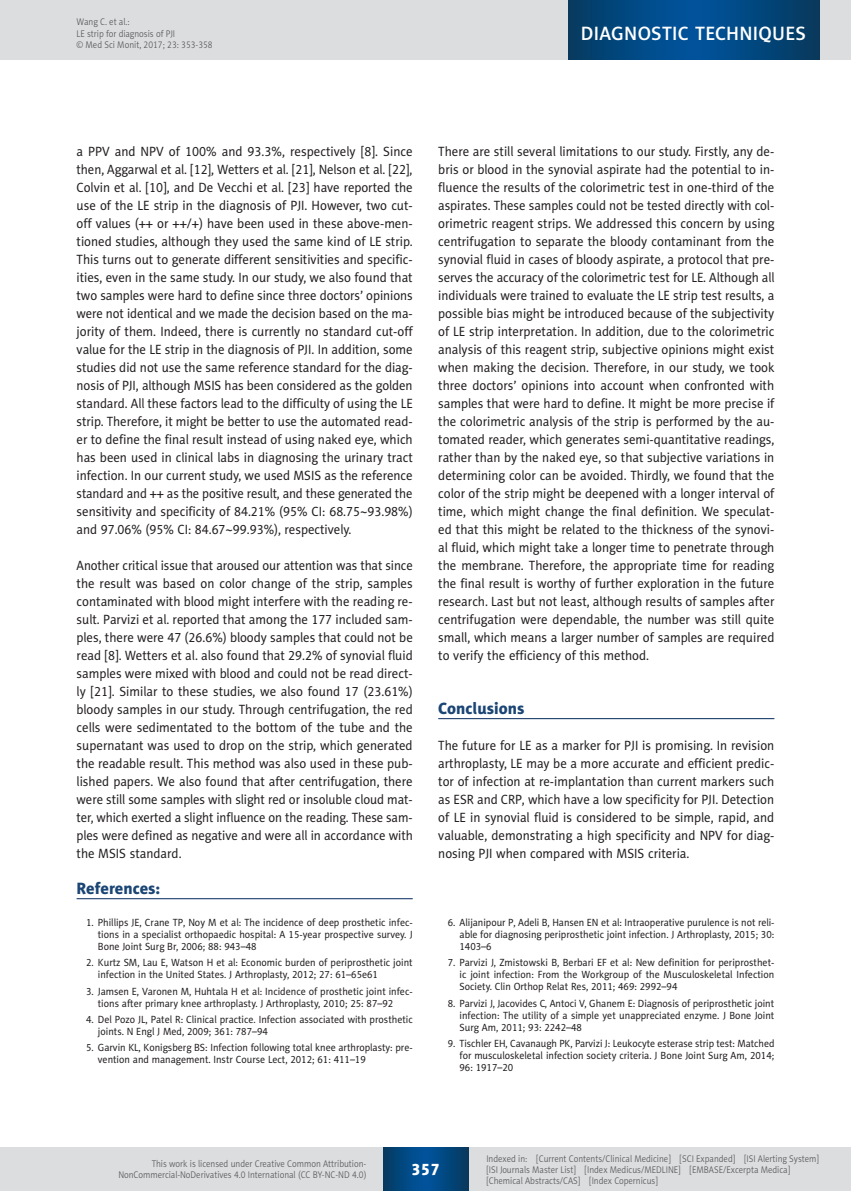
<style>
.page{position:relative;width:851px;height:1191px;background:#fff}
.page>*{position:absolute;margin:0;border:0;box-sizing:border-box;transform-origin:0 0}
.t1{font:19.5px "Naomi Sans EFN Medium";letter-spacing:.015em;color:#fff}
.MSM_Headline_1{font:16.5px "Naomi Sans EFN Heavy";color:#1a4574}
.MSM_Referencje_Tytul{font:16.5px "Naomi Sans EFN Heavy";color:#1a4574}
.t2{font:16.5px "Naomi Sans EFN Heavy";color:#fff}
.MSM_Body{font:13.5px/18px "Naomi Sans EFN";color:#231f20;text-align:justify;scale:.95 1}
.MSM_Body-2{font:13.5px/18px "Naomi Sans EFN";color:#231f20;text-align:justify;scale:.93 1}
.MSM_Referencje_punkt{font:10.5px/12px "Naomi Sans EFN";color:#231f20;text-align:justify;scale:.95 1}
.MSM_Referencje_punkt-2{font:10.5px/12px "Naomi Sans EFN";color:#231f20;text-align:justify;scale:.94 1}
.t3{font:9.75px/11.2px "Naomi Sans EFN Light";color:#57585a;scale:.9 1}
</style>
<div class="page">
<hr style="left:438px;top:718px;width:336px;height:1px;background:#00295c">
<hr style="left:77px;top:898px;width:335px;height:1px;background:#00295c">
<div style="left:0;top:1148px;width:850px;height:43px;background:#dcdddf"></div>
<svg style="left:383px;top:1147px;width:85px;height:43px;background:#02477e"></svg>
<div style="left:0;top:0;width:850px;height:60px;background:#dcdddf"></div>
<svg style="left:568px;top:0;width:251px;height:60px;background:#02477e"></svg>
<p class="t3" style="left:77px;top:16px;width:153px">Wang C. et al.:<br>LE strip for diagnosis of PJI<br>© Med Sci Monit, 2017; 23: 353-358</p>
<h1 class="t1" style="left:580px;top:22px;width:227px">DIAGNOSTIC TECHNIQUES</h1>
<p class="MSM_Body" style="left:77px;top:142px;width:356px">a PPV and NPV of 100% and 93.3%, respectively [8]. Since then, Aggarwal et al. [12], Wetters et al. [21], Nelson et al. [22], Colvin et al. [10], and De Vecchi et al. [23] have reported the use of the LE strip in the diagnosis of PJI. However, two cut&shy;off values (++ or ++/+) have been used in these above-men&shy;tioned studies, although they used the same kind of LE strip.<br>This turns out to generate different sensitivities and specific&shy;ities, even in the same study. In our study, we also found that two samples were hard to define since three doctors’ opinions were not identical and we made the decision based on the ma&shy;jority of them. Indeed, there is currently no standard cut-off value for the LE strip in the diagnosis of PJI. In addition, some studies did not use the same reference standard for the diag&shy;nosis of PJI, although MSIS has been considered as the golden standard. All these factors lead to the difficulty of using the LE strip. Therefore, it might be better to use the automated read&shy;er to define the final result instead of using naked eye, which has been used in clinical labs in diagnosing the urinary tract infection. In our current study, we used MSIS as the reference standard and ++ as the positive result, and these generated the sensitivity and specificity of 84.21% (95% CI: 68.75~93.98%) and 97.06% (95% CI: 84.67~99.93%), respectively.</p>
<p class="MSM_Body-2" style="left:77px;top:556px;width:363px">Another critical issue that aroused our attention was that since the result was based on color change of the strip, samples contaminated with blood might interfere with the reading re&shy;sult. Parvizi et al. reported that among the 177 included sam&shy;ples, there were 47 (26.6%) bloody samples that could not be read [8]. Wetters et al. also found that 29.2% of synovial fluid samples were mixed with blood and could not be read direct&shy;ly [21]. Similar to these studies, we also found 17 (23.61%) bloody samples in our study. Through centrifugation, the red cells were sedimentated to the bottom of the tube and the supernatant was used to drop on the strip, which generated the readable result. This method was also used in these pub&shy;lished papers. We also found that after centrifugation, there were still some samples with slight red or insoluble cloud mat&shy;ter, which exerted a slight influence on the reading. These sam&shy;ples were defined as negative and were all in accordance with the MSIS standard.</p>
<p class="MSM_Referencje_Tytul" style="left:77px;top:878px;width:85px">References:</p>
<p class="MSM_Referencje_punkt" style="left:98px;top:916px;width:333px;text-indent:-12px">1. Phillips JE, Crane TP, Noy M et al: The incidence of deep prosthetic infec&shy;tions in a specialist orthopaedic hospital: A 15-year prospective survey. J Bone Joint Surg Br, 2006; 88: 943–48</p>
<p class="MSM_Referencje_punkt" style="left:98px;top:957px;width:333px;text-indent:-12px">2. Kurtz SM, Lau E, Watson H et al: Economic burden of periprosthetic joint infection in the United States. J Arthroplasty, 2012; 27: 61–65e61</p>
<p class="MSM_Referencje_punkt" style="left:98px;top:985px;width:333px;text-indent:-12px">3. Jamsen E, Varonen M, Huhtala H et al: Incidence of prosthetic joint infec&shy;tions after primary knee arthroplasty. J Arthroplasty, 2010; 25: 87–92</p>
<p class="MSM_Referencje_punkt" style="left:98px;top:1013px;width:333px;text-indent:-12px">4. Del Pozo JL, Patel R: Clinical practice. Infection associated with prosthetic joints. N Engl J Med, 2009; 361: 787–94</p>
<p class="MSM_Referencje_punkt" style="left:98px;top:1041px;width:333px;text-indent:-12px">5. Garvin KL, Konigsberg BS: Infection following total knee arthroplasty: pre&shy;vention and management. Instr Course Lect, 2012; 61: 411–19</p>
<p class="MSM_Body" style="left:438px;top:142px;width:355px">There are still several limitations to our study. Firstly, any de&shy;bris or blood in the synovial aspirate had the potential to in&shy;fluence the results of the colorimetric test in one-third of the aspirates. These samples could not be tested directly with col&shy;orimetric reagent strips. We addressed this concern by using centrifugation to separate the bloody contaminant from the synovial fluid in cases of bloody aspirate, a protocol that pre&shy;serves the accuracy of the colorimetric test for LE. Although all individuals were trained to evaluate the LE strip test results, a possible bias might be introduced because of the subjectivity of LE strip interpretation. In addition, due to the colorimetric analysis of this reagent strip, subjective opinions might exist when making the decision. Therefore, in our study, we took three doctors’ opinions into account when confronted with samples that were hard to define. It might be more precise if the colorimetric analysis of the strip is performed by the au&shy;tomated reader, which generates semi-quantitative readings, rather than by the naked eye, so that subjective variations in determining color can be avoided. Thirdly, we found that the color of the strip might be deepened with a longer interval of time, which might change the final definition. We speculat&shy;ed that this might be related to the thickness of the synovi&shy;al fluid, which might take a longer time to penetrate through the membrane. Therefore, the appropriate time for reading the final result is worthy of further exploration in the future research. Last but not least, although results of samples after centrifugation were dependable, the number was still quite small, which means a larger number of samples are required to verify the efficiency of this method.</p>
<p class="MSM_Headline_1" style="left:438px;top:698px;width:88px">Conclusions</p>
<p class="MSM_Body" style="left:438px;top:736px;width:355px">The future for LE as a marker for PJI is promising. In revision arthroplasty, LE may be a more accurate and efficient predic&shy;tor of infection at re-implantation than current markers such as ESR and CRP, which have a low specificity for PJI. Detection of LE in synovial fluid is considered to be simple, rapid, and valuable, demonstrating a high specificity and NPV for diag&shy;nosing PJI when compared with MSIS criteria.</p>
<p class="MSM_Referencje_punkt" style="left:459px;top:916px;width:333px;text-indent:-12px">6. Alijanipour P, Adeli B, Hansen EN et al: Intraoperative purulence is not reli&shy;able for diagnosing periprosthetic joint infection. J Arthroplasty, 2015; 30:<br>1403–6</p>
<p class="MSM_Referencje_punkt" style="left:459px;top:957px;width:333px;text-indent:-12px">7. Parvizi J, Zmistowski B, Berbari EF et al: New definition for periprosthet&shy;ic joint infection: From the Workgroup of the Musculoskeletal Infection Society. Clin Orthop Relat Res, 2011; 469: 2992–94</p>
<p class="MSM_Referencje_punkt" style="left:459px;top:997px;width:333px;text-indent:-12px">8. Parvizi J, Jacovides C, Antoci V, Ghanem E: Diagnosis of periprosthetic joint infection: The utility of a simple yet unappreciated enzyme. J Bone Joint Surg Am, 2011; 93: 2242–48</p>
<p class="MSM_Referencje_punkt-2" style="left:459px;top:1037px;width:336px;text-indent:-12px">9. Tischler EH, Cavanaugh PK, Parvizi J: Leukocyte esterase strip test: Matched for musculoskeletal infection society criteria. J Bone Joint Surg Am, 2014; 96: 1917–20</p>
<p class="t3" style="left:118px;top:1158px;width:277px;text-align:right">This work is licensed under Creative Common Attribution-<br>NonCommercial-NoDerivatives 4.0 International (CC BY-NC-ND 4.0)</p>
<p class="t2" style="left:411px;top:1159px;width:30px">357</p>
<p class="t3" style="left:486px;top:1152px;width:371px">Indexed in: [Current Contents/Clinical Medicine] [SCI Expanded] [ISI Alerting System] [ISI Journals Master List] [Index Medicus/MEDLINE] [EMBASE/Excerpta Medica] [Chemical Abstracts/CAS] [Index Copernicus]</p>
</div>
